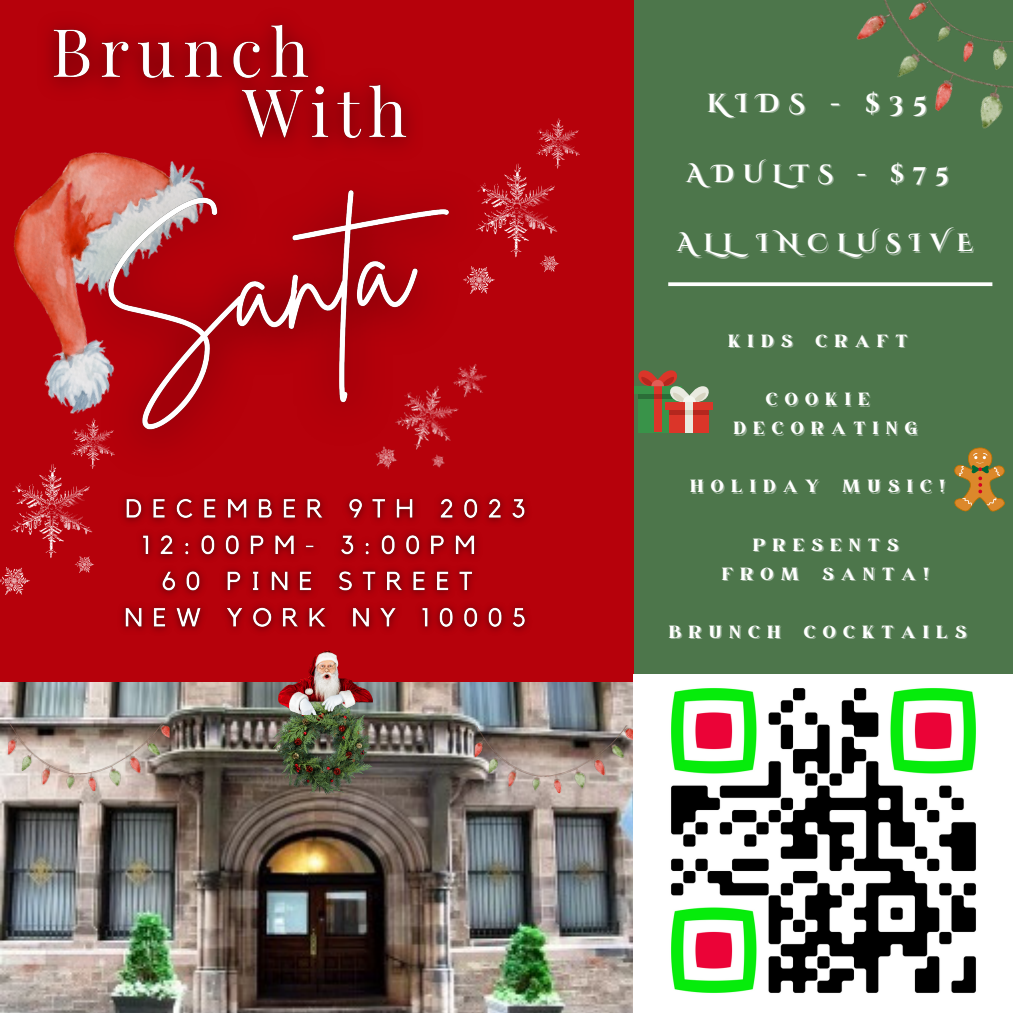
<style>
.page{position:relative;width:1013px;height:1013px;background:#fff}
.page>*{position:absolute;margin:0;border:0;box-sizing:border-box;transform-origin:0 0}
.t1{font:700 26px "Cinzel Decorative";letter-spacing:.355em;color:#fff}
.t2{font:700 24.75px "Cinzel Decorative";letter-spacing:.355em;color:#fff}
.t3{font:21px "March";letter-spacing:.355em;color:#fff}
</style>
<div class="page">
<div style="left:0;top:0;width:1012px;height:1012px;background:#b6010b"></div>
<div style="left:634px;top:0;width:378px;height:1012px;background:#4d764b"></div>
<img style="left:0;top:682px;width:633px;height:330px">
<img style="left:273px;top:697px;width:99px;height:97px">
<img style="left:278px;top:650px;width:95px;height:64px">
<img style="left:7px;top:719px;width:163px;height:73px">
<img style="left:474px;top:722px;width:159px;height:72px">
<img style="left:0;top:483px;width:94px;height:111px">
<img style="left:22px;top:169px;width:465px;height:348px">
<img style="left:463px;top:118px;width:117px;height:175px">
<img style="left:856px;top:0;width:156px;height:129px">
<img style="left:372px;top:343px;width:115px;height:146px">
<img style="left:115px;top:489px;width:413px;height:143px">
<svg style="left:954px;top:447px;width:51px;height:65px"></svg>
<div style="left:638px;top:394px;width:39px;height:38px;background:#399349"></div>
<div style="left:653px;top:386px;width:8px;height:46px;background:#db3529"></div>
<div style="left:666px;top:402px;width:47px;height:8px;background:#db3529"></div>
<div style="left:669px;top:410px;width:40px;height:22px;background:#db3529"></div>
<div style="left:669px;top:410px;width:40px;height:5px;background:#b4271e"></div>
<svg style="left:634px;top:370px;width:75px;height:32px"></svg>
<div style="left:685px;top:402px;width:8px;height:30px;background:#eaeae0"></div>
<div style="left:653px;top:394px;width:8px;height:5px;background:#b4271e"></div>
<div style="left:685px;top:410px;width:8px;height:5px;background:#d7d4c1"></div>
<svg style="left:668px;top:282px;width:324px;height:4px"></svg>
<img style="left:633px;top:674px;width:379px;height:338px">
<img style="left:48px;top:24px;width:487px;height:145px">
<p class="t1" style="left:707px;top:86px;width:222px">KIDS - $35</p>
<p class="t2" style="left:686px;top:158px;width:264px">ADULTS - $75</p>
<p class="t2" style="left:677px;top:227px;width:297px">ALLINCLUSIVE</p>
<p class="t3" style="left:728px;top:331px;width:180px">KIDS CRAFT</p>
<p class="t3" style="left:766px;top:389px;width:105px">COOKIE</p>
<p class="t3" style="left:733px;top:418px;width:185px">DECORATING</p>
<p class="t3" style="left:690px;top:476px;width:256px">HOLIDAY MUSIC!</p>
<p class="t3" style="left:753px;top:535px;width:147px">PRESENTS</p>
<p class="t3" style="left:722px;top:564px;width:209px">FROM SANTA!</p>
<p class="t3" style="left:669px;top:622px;width:299px">BRUNCH COCKTAILS</p>
</div>
